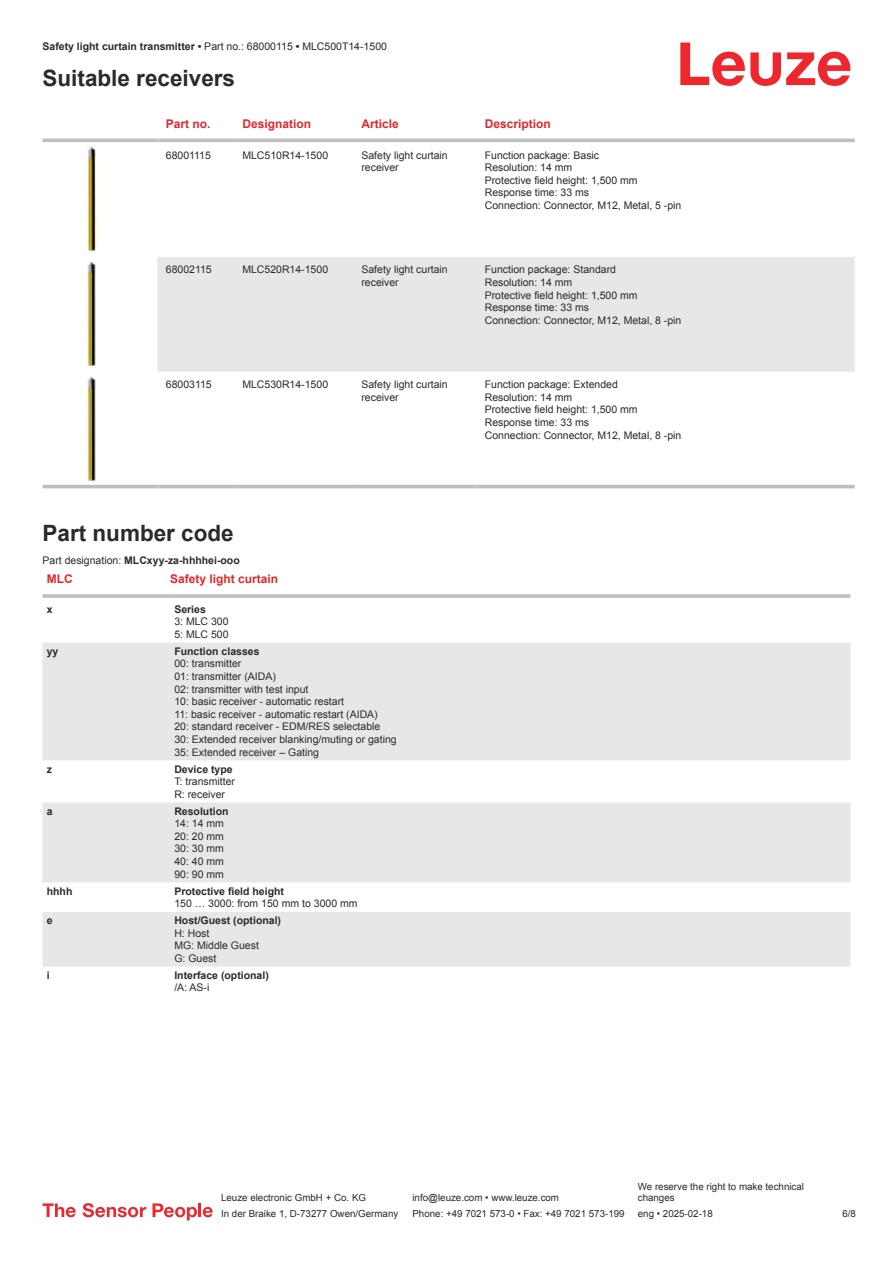
<style>
.page{position:relative;width:893px;height:1263px;background:#fff}
.page>*{position:absolute;margin:0;border:0;box-sizing:border-box;transform-origin:0 0}
.t1{font:700 22.5px "Arial";color:#2b292a}
.t2{font:700 12px "Arial";color:#db2a30}
.t3{font:10.5px/12.6px "Arial";color:#2b292a}
.t4{font:700 10.5px "Arial";color:#2b292a}
.t5{font:9.75px/11.7px "Arial";color:#2b292a}
.s1{font-weight:400}
</style>
<div class="page">
<svg style="left:680px;top:43px;width:170px;height:43px"></svg>
<svg style="left:43px;top:138px;width:812px;height:351px"></svg>
<div style="left:157px;top:257px;width:698px;height:115px;background:#e6e7e9"></div>
<hr style="left:43px;top:139px;width:114px;height:3px;background:#bdbfc1">
<hr style="left:157px;top:139px;width:77px;height:3px;background:#bdbfc1">
<hr style="left:234px;top:139px;width:119px;height:3px;background:#bdbfc1">
<hr style="left:353px;top:139px;width:123px;height:3px;background:#bdbfc1">
<hr style="left:476px;top:139px;width:379px;height:3px;background:#bdbfc1">
<hr style="left:43px;top:485px;width:114px;height:3px;background:#bdbfc1">
<hr style="left:157px;top:485px;width:77px;height:3px;background:#bdbfc1">
<hr style="left:234px;top:485px;width:119px;height:3px;background:#bdbfc1">
<hr style="left:353px;top:485px;width:123px;height:3px;background:#bdbfc1">
<hr style="left:476px;top:485px;width:379px;height:3px;background:#bdbfc1">
<img style="left:86px;top:146px;width:11px;height:107px">
<img style="left:87px;top:261px;width:9px;height:106px">
<img style="left:87px;top:376px;width:9px;height:106px">
<svg style="left:43px;top:643px;width:807px;height:323px;fill:#e6e7e9"></svg>
<svg style="left:43px;top:594px;width:127px;height:4px"></svg>
<hr style="left:170px;top:594px;width:680px;height:4px;background:#c4c6c8">
<svg style="left:43px;top:1203px;width:33px;height:14px"></svg>
<svg style="left:83px;top:1203px;width:63px;height:14px"></svg>
<svg style="left:153px;top:1203px;width:44px;height:17px"></svg>
<hr style="left:198px;top:1203px;width:3px;height:14px;background:#ed272d">
<svg style="left:203px;top:1207px;width:10px;height:10px"></svg>
<p class="t4" style="left:43px;top:43px;width:346px">Safety light curtain transmitter • <span class="s1">Part no.: 68000115</span> • <span class="s1">MLC500T14-1500</span></p>
<h1 class="t1" style="left:43px;top:70px;width:194px">Suitable receivers</h1>
<p class="t2" style="left:166px;top:119px;width:46px">Part no.</p>
<p class="t2" style="left:242px;top:119px;width:70px">Designation</p>
<p class="t2" style="left:361px;top:119px;width:39px">Article</p>
<p class="t2" style="left:485px;top:119px;width:68px">Description</p>
<p class="t3" style="left:166px;top:150px;width:47px">68001115</p>
<p class="t3" style="left:242px;top:150px;width:87px">MLC510R14-1500</p>
<p class="t3" style="left:361px;top:150px;width:88px">Safety light curtain receiver</p>
<p class="t3" style="left:485px;top:150px;width:198px">Function package: Basic<br>Resolution: 14 mm<br>Protective field height: 1,500 mm<br>Response time: 33 ms<br>Connection: Connector, M12, Metal, 5 -pin</p>
<p class="t3" style="left:166px;top:264px;width:47px">68002115</p>
<p class="t3" style="left:242px;top:264px;width:87px">MLC520R14-1500</p>
<p class="t3" style="left:361px;top:264px;width:88px">Safety light curtain receiver</p>
<p class="t3" style="left:485px;top:264px;width:198px">Function package: Standard<br>Resolution: 14 mm<br>Protective field height: 1,500 mm<br>Response time: 33 ms<br>Connection: Connector, M12, Metal, 8 -pin</p>
<p class="t3" style="left:166px;top:379px;width:47px">68003115</p>
<p class="t3" style="left:242px;top:379px;width:87px">MLC530R14-1500</p>
<p class="t3" style="left:361px;top:379px;width:88px">Safety light curtain receiver</p>
<p class="t3" style="left:485px;top:379px;width:198px">Function package: Extended<br>Resolution: 14 mm<br>Protective field height: 1,500 mm<br>Response time: 33 ms<br>Connection: Connector, M12, Metal, 8 -pin</p>
<h1 class="t1" style="left:43px;top:525px;width:193px">Part number code</h1>
<p class="t2" style="left:47px;top:575px;width:27px">MLC</p>
<p class="t2" style="left:170px;top:575px;width:110px">Safety light curtain</p>
<p class="t4" style="left:47px;top:605px;width:7px">x</p>
<p class="t4" style="left:174px;top:605px;width:33px">Series</p>
<p class="t3" style="left:174px;top:616px;width:56px">3: MLC 300<br>5: MLC 500</p>
<p class="t4" style="left:47px;top:647px;width:13px">yy</p>
<p class="t4" style="left:174px;top:647px;width:87px">Function classes</p>
<p class="t3" style="left:174px;top:658px;width:224px">00: transmitter<br>01: transmitter (AIDA)<br>02: transmitter with test input<br>10: basic receiver - automatic restart<br>11: basic receiver - automatic restart (AIDA)<br>20: standard receiver - EDM/RES selectable 30: Extended receiver blanking/muting or gating 35: Extended receiver – Gating</p>
<p class="t4" style="left:47px;top:765px;width:7px">z</p>
<p class="t4" style="left:174px;top:765px;width:60px">Device type</p>
<p class="t3" style="left:174px;top:776px;width:62px">T: transmitter<br>R: receiver</p>
<p class="t4" style="left:47px;top:807px;width:7px">a</p>
<p class="t4" style="left:174px;top:807px;width:56px">Resolution</p>
<p class="t3" style="left:174px;top:818px;width:51px;text-align:justify">14: 14 mm 20: 20 mm 30: 30 mm 40: 40 mm 90: 90 mm</p>
<p class="t4" style="left:47px;top:887px;width:27px">hhhh</p>
<p class="t4" style="left:174px;top:887px;width:111px">Protective field height</p>
<p class="t3" style="left:174px;top:898px;width:185px">150 … 3000: from 150 mm to 3000 mm</p>
<p class="t4" style="left:47px;top:916px;width:7px">e</p>
<p class="t4" style="left:174px;top:916px;width:108px">Host/Guest (optional)</p>
<p class="t3" style="left:174px;top:928px;width:86px">H: Host<br>MG: Middle Guest<br>G: Guest</p>
<p class="t4" style="left:47px;top:971px;width:4px">i</p>
<p class="t4" style="left:174px;top:971px;width:96px">Interface (optional)</p>
<p class="t3" style="left:174px;top:982px;width:37px">/A: AS-i</p>
<p class="t4" style="left:43px;top:556px;width:199px"><span class="s1">Part designation:</span> MLCxyy-za-hhhhei-ooo</p>
<p class="t5" style="left:221px;top:1193px;width:146px">Leuze electronic GmbH + Co. KG</p>
<p class="t5" style="left:412px;top:1193px;width:148px">info@leuze.com • www.leuze.com</p>
<p class="t5" style="left:638px;top:1181px;width:168px">We reserve the right to make technical changes</p>
<p class="t5" style="left:221px;top:1209px;width:179px">In der Braike 1, D-73277 Owen/Germany</p>
<p class="t5" style="left:412px;top:1209px;width:214px">Phone: +49 7021 573-0 • Fax: +49 7021 573-199</p>
<p class="t5" style="left:638px;top:1209px;width:76px">eng • 2025-02-18</p>
<p class="t5" style="left:842px;top:1209px;width:15px">6 /8</p>
</div>
